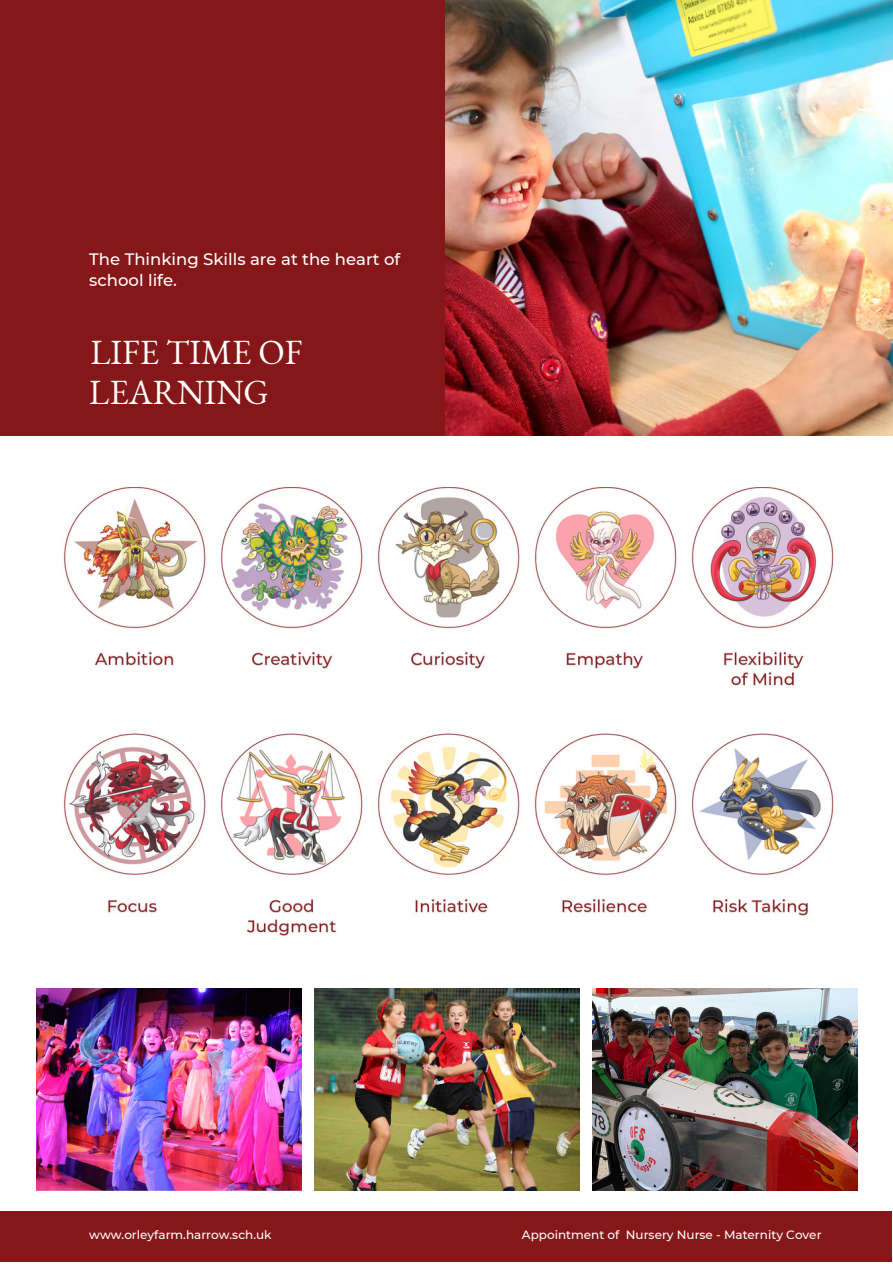
<style>
.page{position:relative;width:893px;height:1264px;background:#fff}
.page>*{position:absolute;margin:0;border:0;box-sizing:border-box;transform-origin:0 0}
.t1{font:34.5px/40.5px "EB Garamond";color:#fff}
.t2{font:500 16.5px/20.2px "Montserrat";color:#fff}
.t3{font:500 12px "Montserrat";color:#fff}
</style>
<div class="page">
<div style="left:0;top:1211px;width:891px;height:50px;background:#851719"></div>
<div style="left:0;top:0;width:502px;height:435px;background:#851719"></div>
<img style="left:63px;top:487px;width:771px;height:449px">
<img style="left:36px;top:988px;width:265px;height:202px">
<img style="left:314px;top:988px;width:265px;height:202px">
<img style="left:592px;top:988px;width:265px;height:202px">
<img style="left:446px;top:0;width:446px;height:435px">
<h2 class="t2" style="left:89px;top:249px;width:312px">The Thinking Skills are at the heart of school life.</h2>
<h1 class="t1" style="left:89px;top:332px;width:215px">LIFE TIME OF<br>LEARNING</h1>
<p class="t3" style="left:89px;top:1226px;width:184px">www.orleyfarm.harrow.sch.uk</p>
<p class="t3" style="left:522px;top:1226px;width:301px">Appointment of Nursery Nurse - Maternity Cover</p>
</div>
